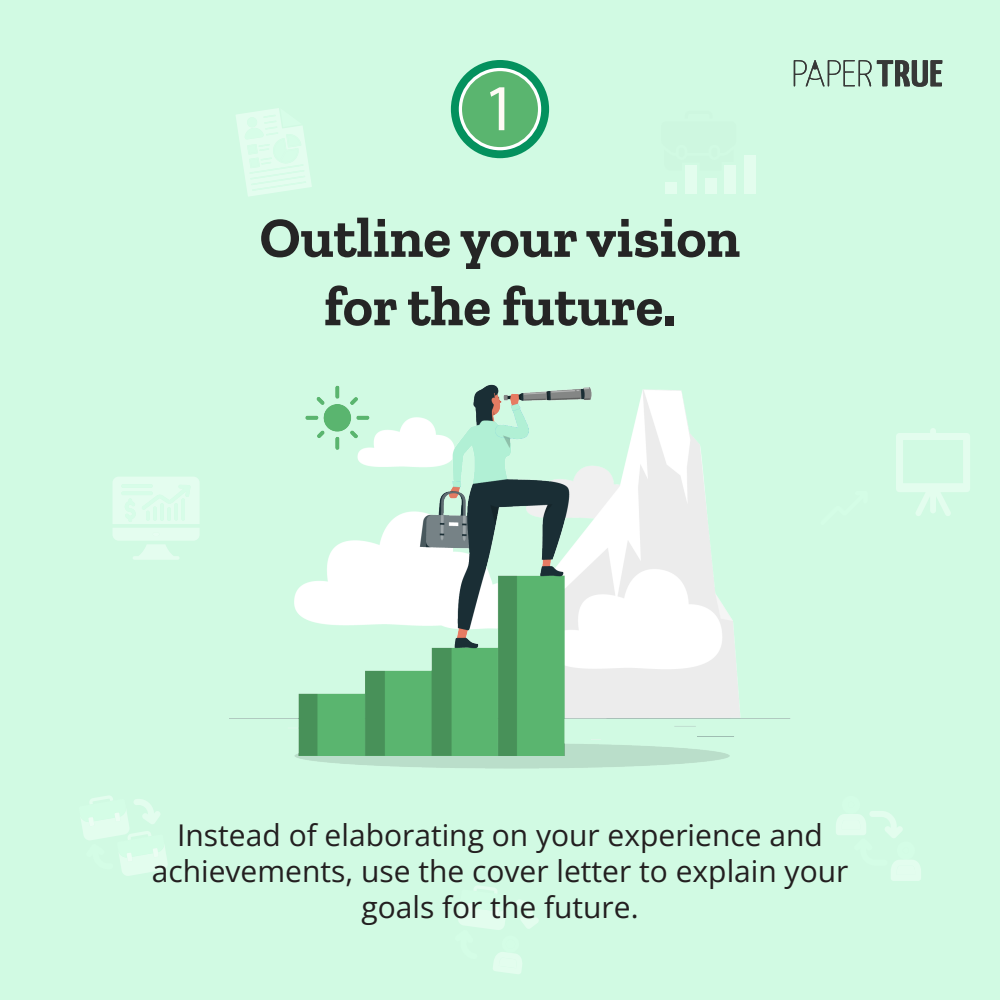
<style>
.page{position:relative;width:1000px;height:1000px;background:#d1fae3}
.page>*{position:absolute;margin:0;border:0;box-sizing:border-box;transform-origin:0 0}
.t1{font:66px "Myriad Pro";color:#fefaf5}
.t2{font:700 57px/68.4px "Zilla Slab";color:#252525;text-align:center}
.t3{font:30px/36px "Open Sans";color:#231f20;text-align:center}
</style>
<div class="page">
<div style="left:744px;top:156px;width:12px;height:38px;background:#e3fdee"></div>
<div style="left:724px;top:165px;width:12px;height:29px;background:#e3fdee"></div>
<div style="left:705px;top:179px;width:11px;height:15px;background:#e3fdee"></div>
<div style="left:685px;top:165px;width:12px;height:29px;background:#e3fdee"></div>
<div style="left:665px;top:182px;width:12px;height:12px;background:#e3fdee"></div>
<svg style="left:458px;top:885px;width:81px;height:89px"></svg>
<svg style="left:236px;top:108px;width:76px;height:89px"></svg>
<svg style="left:113px;top:477px;width:33px;height:83px"></svg>
<svg style="left:896px;top:428px;width:74px;height:88px"></svg>
<svg style="left:81px;top:796px;width:87px;height:80px"></svg>
<svg style="left:836px;top:811px;width:85px;height:70px"></svg>
<svg style="left:794px;top:60px;width:148px;height:27px"></svg>
<svg style="left:451px;top:60px;width:98px;height:98px;background:#189a6b"></svg>
<div style="left:460px;top:69px;width:80px;height:80px;background:#5ab56f;border:1px solid #4786c6;border-radius:50%"></div>
<div style="left:459px;top:68px;width:82px;height:82px;border:3px solid #fff;border-radius:50%"></div>
<img style="left:146px;top:384px;width:645px;height:385px">
<h1 class="t1" style="left:483px;top:67px;width:35px">1</h1>
<p class="t2" style="left:260px;top:204px;width:482px">Outline your vision for the future.</p>
<p class="t3" style="left:152px;top:816px;width:698px">Instead of elaborating on your experience and achievements, use the cover letter to explain your goals for the future.</p>
</div>
